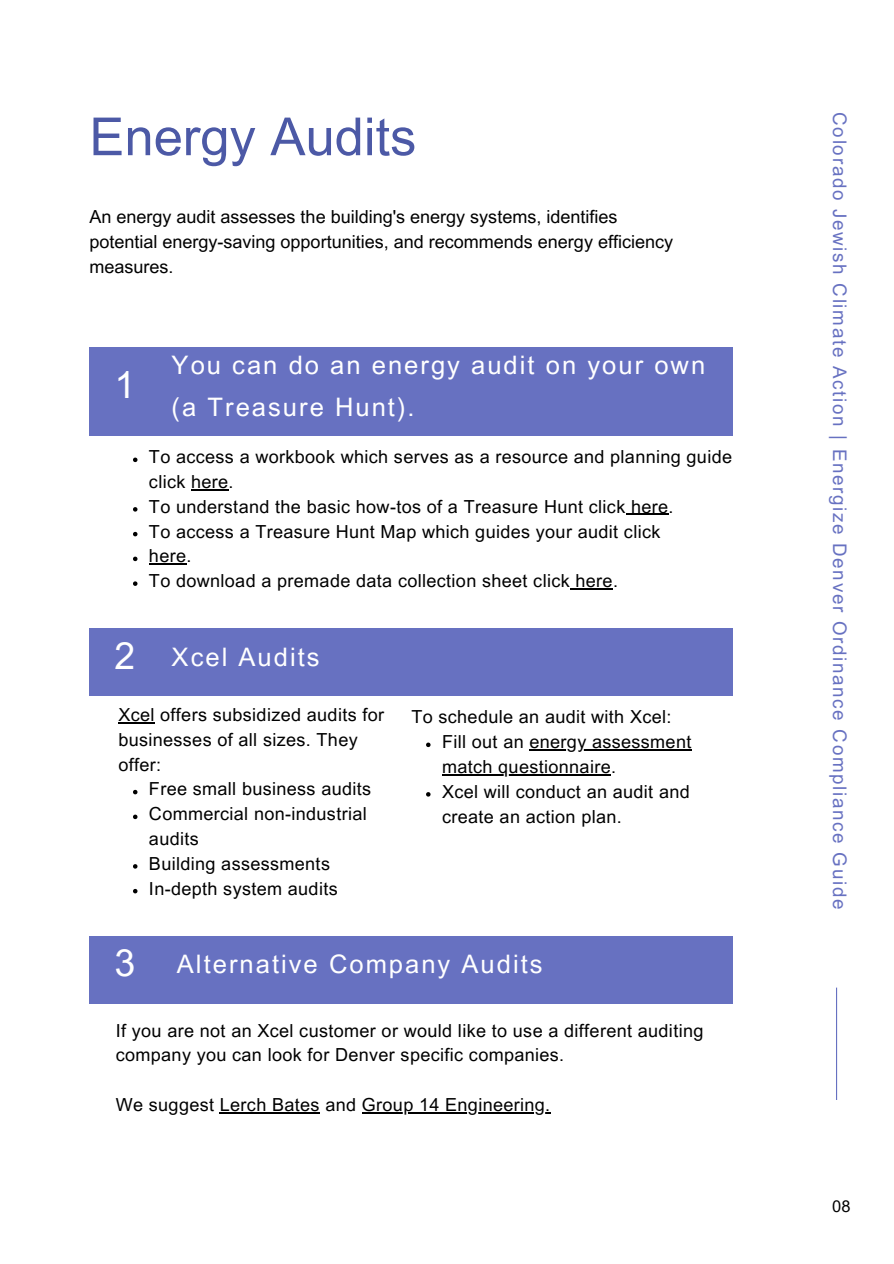
<style>
.page{position:relative;width:894px;height:1264px;background:#fff}
.page>*{position:absolute;margin:0;border:0;box-sizing:border-box;transform-origin:0 0}
.t1{font:52.5px "Arial MT Pro";color:#4c59a6}
.t2{font:37.5px "Arial MT Pro";color:#fff}
.t3{font:25.5px/41.7px "Arial MT Pro";letter-spacing:.08em;color:#fff}
.t4{font:18.75px "Arial MT Pro";letter-spacing:.09em;color:#6771c1}
.t5{font:18px/24.8px "Arial MT Pro";letter-spacing:.02em;color:#000}
.t6{font:18px/24.8px "Arial MT Pro";color:#000}
.t7{font:16.35px "Arial MT Pro";color:#000}
.s1{font-size:37.5px}
</style>
<div class="page">
<hr style="left:835px;top:987px;width:1px;height:112px;background:#6771c1">
<div style="left:89px;top:347px;width:643px;height:88px;background:#6771c1"></div>
<svg style="left:133px;top:457px;width:4px;height:5px"></svg>
<hr style="left:191px;top:489px;width:37px;height:1px;background:#000">
<svg style="left:133px;top:507px;width:4px;height:4px"></svg>
<hr style="left:625px;top:514px;width:43px;height:1px;background:#000">
<svg style="left:133px;top:532px;width:4px;height:4px"></svg>
<svg style="left:133px;top:556px;width:4px;height:5px"></svg>
<hr style="left:149px;top:563px;width:37px;height:1px;background:#000">
<svg style="left:133px;top:581px;width:4px;height:5px"></svg>
<hr style="left:570px;top:588px;width:43px;height:1px;background:#000">
<div style="left:89px;top:628px;width:643px;height:68px;background:#6771c1"></div>
<hr style="left:118px;top:722px;width:37px;height:1px;background:#000">
<svg style="left:133px;top:789px;width:4px;height:5px"></svg>
<svg style="left:133px;top:814px;width:4px;height:5px"></svg>
<svg style="left:133px;top:864px;width:4px;height:4px"></svg>
<svg style="left:133px;top:888px;width:4px;height:5px"></svg>
<hr style="left:220px;top:1111px;width:100px;height:2px;background:#000">
<hr style="left:362px;top:1111px;width:188px;height:2px;background:#000">
<div style="left:89px;top:935px;width:643px;height:68px;background:#6771c1"></div>
<svg style="left:426px;top:742px;width:4px;height:5px"></svg>
<hr style="left:529px;top:749px;width:162px;height:1px;background:#000">
<hr style="left:442px;top:774px;width:50px;height:1px;background:#000">
<hr style="left:498px;top:774px;width:113px;height:1px;background:#000">
<svg style="left:426px;top:792px;width:4px;height:4px"></svg>
<h1 class="t1" style="left:89px;top:117px;width:328px">Energy Audits</h1>
<p class="t6" style="left:89px;top:207px;width:585px">An energy audit assesses the building's energy systems, identifies potential energy-saving opportunities, and recommends energy efficiency measures.</p>
<h2 class="t2" style="left:115px;top:371px;width:22px">1</h2>
<h3 class="t3" style="left:172px;top:348px;width:535px">You can do an energy audit on your own (a Treasure Hunt).</h3>
<p class="t5" style="left:149px;top:447px;width:584px">To access a workbook which serves as a resource and planning guide click here.<br>To understand the basic how-tos of a Treasure Hunt click here.<br>To access a Treasure Hunt Map which guides your audit click<br>here.<br>To download a premade data collection sheet click here.</p>
<h3 class="t3" style="left:115px;top:639px;width:206px"><span class="s1">2</span> Xcel Audits</h3>
<p class="t5" style="left:118px;top:704px;width:267px">Xcel offers subsidized audits for businesses of all sizes. They offer:</p>
<p class="t5" style="left:149px;top:779px;width:224px">Free small business audits<br>Commercial non-industrial audits<br>Building assessments<br>In-depth system audits</p>
<p class="t5" style="left:442px;top:707px;width:251px;text-indent:-31px">To schedule an audit with Xcel:<br>Fill out an energy assessment match questionnaire.<br>Xcel will conduct an audit and create an action plan.</p>
<h3 class="t3" style="left:115px;top:946px;width:429px"><span class="s1">3</span> Alternative Company Audits</h3>
<p class="t5" style="left:116px;top:1020px;width:589px">If you are not an Xcel customer or would like to use a different auditing company you can look for Denver specific companies.</p>
<p class="t5" style="left:116px;top:1094px;width:436px">We suggest Lerch Bates and Group 14 Engineering.</p>
<p class="t4" style="left:846px;top:112px;width:798px;rotate:90deg">Colorado Jewish Climate Action | Energize Denver Ordinance Compliance Guide</p>
<p class="t7" style="left:832px;top:1200px;width:20px">08</p>
</div>
